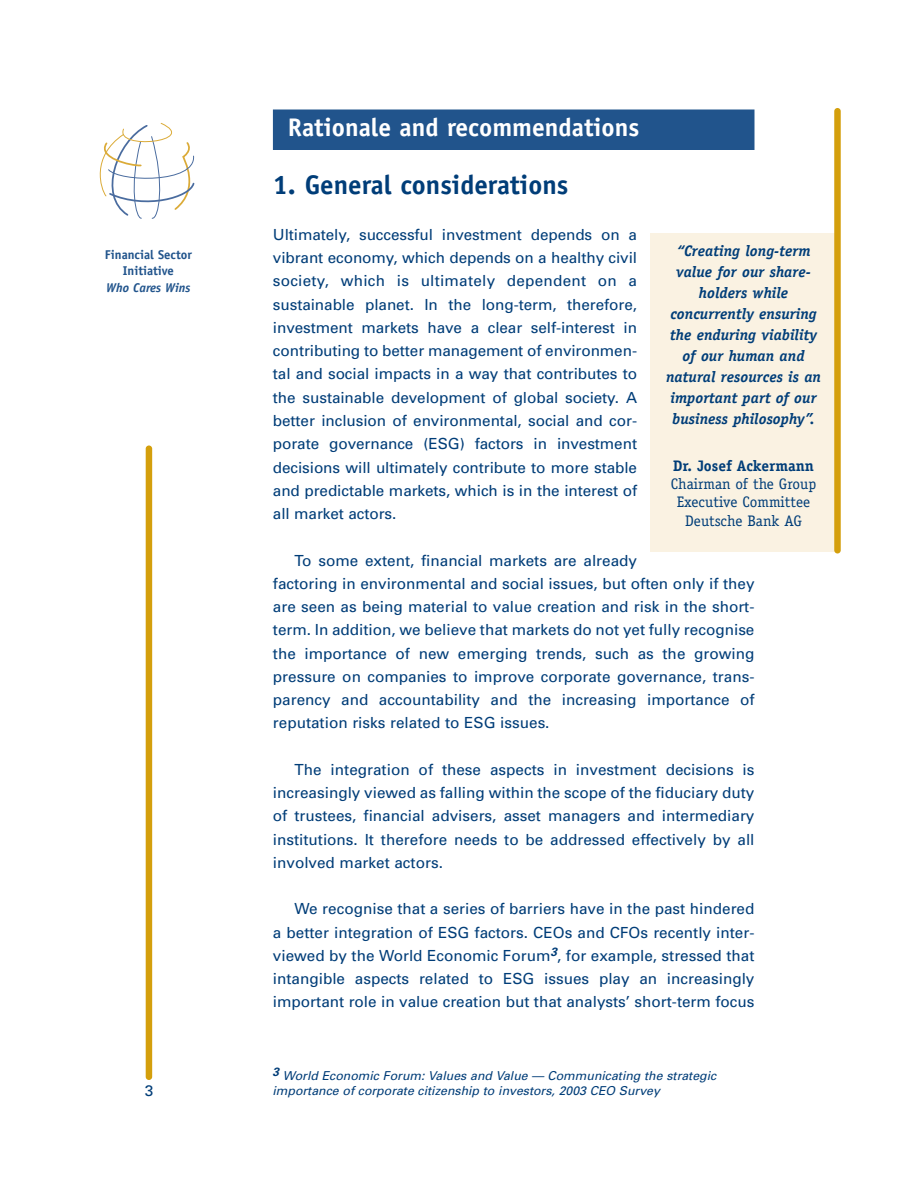
<style>
.page{position:relative;width:918px;height:1188px;background:#fff}
.page>*{position:absolute;margin:0;border:0;box-sizing:border-box;transform-origin:0 0}
.t1{font:700 27px "Officina Sans";color:#003d78}
.t2{font:700 25.5px "Officina Sans";color:#fff}
.t3{font:15.3px/23.2px "Univers";color:#003d78;text-align:justify}
.t4{font:italic 700 15.3px/21px "Officina Serif";color:#003d78;text-align:center}
.t5{font:15.3px/18.3px "Officina Serif";color:#003d78;text-align:center}
.t6{font:700 15.3px "Officina Serif";color:#003d78}
.t7{font:700 12.75px/16.5px "Officina Sans";color:#21548c;text-align:center}
.t8{font:italic 700 12.75px "Officina Sans";color:#21548c}
.t9{font:italic 12.3px/14.7px "Univers";color:#003d78}
</style>
<div class="page">
<div style="left:273px;top:110px;width:481px;height:40px;background:#21548c"></div>
<div style="left:651px;top:233px;width:186px;height:319px;background:#faf2e2"></div>
<svg style="left:99px;top:123px;width:96px;height:96px"></svg>
<div style="left:834px;top:108px;width:7px;height:446px;background:#d49f0c;border-radius:3px"></div>
<div style="left:146px;top:446px;width:6px;height:634px;background:#d49f0c;border-radius:3px"></div>
<p class="t7" style="left:105px;top:247px;width:88px">Financial Sector<br>Initiative</p>
<p class="t8" style="left:106px;top:282px;width:86px">Who Cares Wins</p>
<p class="t3" style="left:145px;top:1081px;width:10px">3</p>
<h2 class="t2" style="left:288px;top:118px;width:353px">Rationale and recommendations</h2>
<h1 class="t1" style="left:273px;top:174px;width:297px">1. General considerations</h1>
<p class="t3" style="left:273px;top:224px;width:366px">Ultimately, successful investment depends on a vibrant economy, which depends on a healthy civil society, which is ultimately dependent on a sustainable planet. In the long-term, therefore, investment markets have a clear self-interest in contributing to better management of environmen&shy;tal and social impacts in a way that contributes to the sustainable development of global society. A better inclusion of environmental, social and cor&shy;porate governance (ESG) factors in investment decisions will ultimately contribute to more stable and predictable markets, which is in the interest of all market actors.</p>
<p class="t3" style="left:273px;top:550px;width:483px;text-align:left;text-indent:22px">To some extent, financial markets are already<br>factoring in environmental and social issues, but often only if they are seen as being material to value creation and risk in the short&shy;term. In addition, we believe that markets do not yet fully recognise the importance of new emerging trends, such as the growing pressure on companies to improve corporate governance, trans&shy;parency and accountability and the increasing importance of reputation risks related to ESG issues.</p>
<p class="t3" style="left:273px;top:759px;width:483px;text-indent:22px">The integration of these aspects in investment decisions is increasingly viewed as falling within the scope of the fiduciary duty of trustees, financial advisers, asset managers and intermediary institutions. It therefore needs to be addressed effectively by all involved market actors.</p>
<p class="t3" style="left:273px;top:899px;width:483px;text-indent:22px">We recognise that a series of barriers have in the past hindered a better integration of ESG factors. CEOs and CFOs recently inter&shy;viewed by the World Economic Forum<sup>3</sup>, for example, stressed that intangible aspects related to ESG issues play an increasingly important role in value creation but that analysts’ short-term focus</p>
<p class="t4" style="left:666px;top:242px;width:156px">“Creating long-term value for our share&shy;holders while concurrently ensuring the enduring viability of our human and natural resources is an important part of our business philosophy”.</p>
<p class="t6" style="left:673px;top:460px;width:142px">Dr. Josef Ackermann</p>
<p class="t5" style="left:671px;top:475px;width:147px">Chairman of the Group<br>Executive Committee<br>Deutsche Bank AG</p>
<p class="t9" style="left:272px;top:1070px;width:445px"><sup>3</sup> World Economic Forum: Values and Value — Communicating the strategic importance of corporate citizenship to investors, 2003 CEO Survey</p>
</div>
